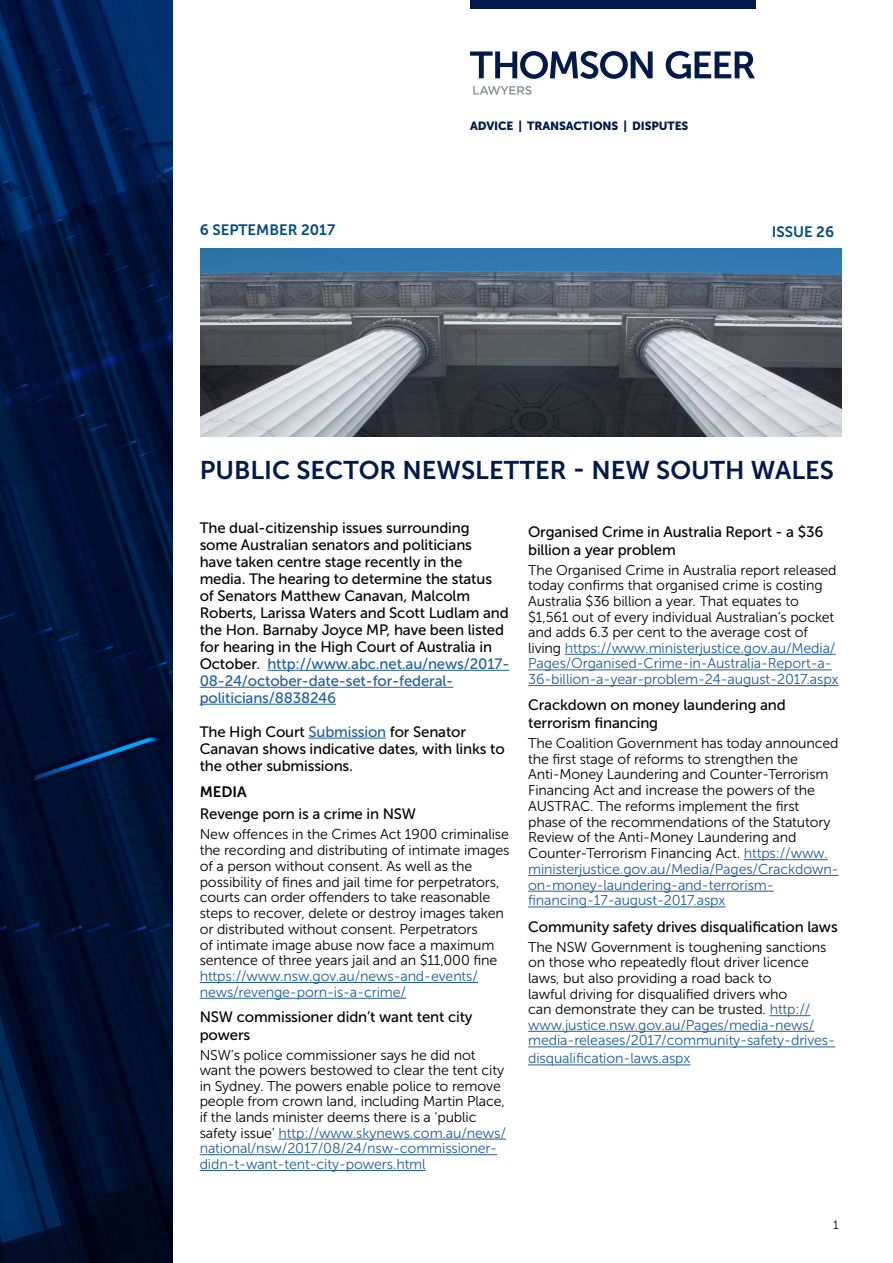
<style>
.page{position:relative;width:893px;height:1263px;background:#fff}
.page>*{position:absolute;margin:0;border:0;box-sizing:border-box;transform-origin:0 0}
.t1{font:25.5px "Museo Sans 700";color:#001a4b}
.t2{font:15px/17px "Museo Sans 500";letter-spacing:-.01em;color:#000}
.t3{font:15px "Museo Sans 700";color:#004c88}
.t4{font:15px "Museo Sans 700";color:#000}
.t5{font:14.25px/15.6px "Museo Sans 300";letter-spacing:-.01em;color:#000}
.t6{font:14.25px/15.8px "Museo Sans 300";letter-spacing:-.01em;color:#215e9e}
.t7{font:12px "Museo Sans 300";color:#000}
.t8{font:11.85px "Museo Sans 900";letter-spacing:-.01em;color:#001a4b}
.s1{color:#215e9e}
</style>
<div class="page">
<img style="left:0;top:0;width:173px;height:1263px">
<img style="left:200px;top:249px;width:642px;height:188px">
<svg style="left:470px;top:51px;width:285px;height:28px"></svg>
<svg style="left:473px;top:86px;width:59px;height:9px"></svg>
<div style="left:470px;top:0;width:286px;height:8px;background:#001a4b"></div>
<hr style="left:267px;top:670px;width:242px;height:1px;background:#215e9e">
<hr style="left:200px;top:687px;width:253px;height:1px;background:#215e9e">
<hr style="left:200px;top:704px;width:136px;height:1px;background:#215e9e">
<hr style="left:308px;top:738px;width:78px;height:1px;background:#215e9e">
<hr style="left:200px;top:982px;width:278px;height:1px;background:#215e9e">
<hr style="left:200px;top:998px;width:206px;height:1px;background:#215e9e">
<hr style="left:278px;top:1139px;width:228px;height:1px;background:#215e9e">
<hr style="left:200px;top:1154px;width:297px;height:1px;background:#215e9e">
<hr style="left:200px;top:1170px;width:226px;height:1px;background:#215e9e">
<hr style="left:565px;top:654px;width:270px;height:1px;background:#215e9e">
<hr style="left:528px;top:669px;width:304px;height:1px;background:#215e9e">
<hr style="left:528px;top:685px;width:310px;height:1px;background:#215e9e">
<hr style="left:744px;top:859px;width:84px;height:1px;background:#215e9e">
<hr style="left:528px;top:875px;width:311px;height:1px;background:#215e9e">
<hr style="left:528px;top:891px;width:246px;height:1px;background:#215e9e">
<hr style="left:528px;top:906px;width:197px;height:1px;background:#215e9e">
<hr style="left:770px;top:1015px;width:40px;height:1px;background:#215e9e">
<hr style="left:528px;top:1031px;width:286px;height:1px;background:#215e9e">
<hr style="left:528px;top:1046px;width:307px;height:1px;background:#215e9e">
<hr style="left:528px;top:1064px;width:162px;height:1px;background:#215e9e">
<p class="t8" style="left:470px;top:119px;width:220px">ADVICE | TRANSACTIONS | DISPUTES</p>
<p class="t3" style="left:200px;top:222px;width:137px">6 SEPTEMBER 2017</p>
<p class="t3" style="left:772px;top:223px;width:64px">ISSUE 26</p>
<h1 class="t1" style="left:200px;top:456px;width:636px">PUBLIC SECTOR NEWSLETTER - NEW SOUTH WALES</h1>
<p class="t2" style="left:200px;top:520px;width:311px">The dual-citizenship issues surrounding some Australian senators and politicians<br>have taken centre stage recently in the media. The hearing to determine the status of Senators Matthew Canavan, Malcolm Roberts, Larissa Waters and Scott Ludlam and the Hon. Barnaby Joyce MP, have been listed for hearing in the High Court of Australia in October. <span class="s1">http://www.abc.net.au/news/2017- 08-24/october-date-set-for-federal&shy;politicians/8838246</span></p>
<p class="t2" style="left:200px;top:723px;width:306px">The High Court <span class="s1">Submission</span> for Senator<br>Canavan shows indicative dates, with links to the other submissions.</p>
<p class="t4" style="left:200px;top:783px;width:49px">MEDIA</p>
<p class="t2" style="left:200px;top:806px;width:218px">Revenge porn is a crime in NSW</p>
<p class="t5" style="left:200px;top:827px;width:311px">New offences in the Crimes Act 1900 criminalise the recording and distributing of intimate images of a person without consent. As well as the possibility of fines and jail time for perpetrators, courts can order offenders to take reasonable steps to recover, delete or destroy images taken or distributed without consent. Perpetrators<br>of intimate image abuse now face a maximum sentence of three years jail and an $11,000 fine</p>
<p class="t6" style="left:200px;top:968px;width:280px">https://www.nsw.gov.au/news-and-events/ news/revenge-porn-is-a-crime/</p>
<p class="t2" style="left:200px;top:1008px;width:274px;line-height:18px">NSW commissioner didn’t want tent city powers</p>
<p class="t5" style="left:200px;top:1047px;width:308px">NSW’s police commissioner says he did not want the powers bestowed to clear the tent city in Sydney. The powers enable police to remove people from crown land, including Martin Place, if the lands minister deems there is a ‘public safety issue’ <span class="s1">http://www.skynews.com.au/news/ national/nsw/2017/08/24/nsw-commissioner&shy;didn-t-want-tent-city-powers.html</span></p>
<p class="t2" style="left:528px;top:523px;width:297px;line-height:18px">Organised Crime in Australia Report - a $36 billion a year problem</p>
<p class="t5" style="left:528px;top:562px;width:312px">The Organised Crime in Australia report released today confirms that organised crime is costing Australia $36 billion a year. That equates to $1,561 out of every individual Australian’s pocket and adds 6.3 per cent to the average cost of living <span class="s1">https://www.ministerjustice.gov.au/Media/ Pages/Organised-Crime-in-Australia-Report-a-36-billion-a-year-problem-24-august-2017.aspx</span></p>
<p class="t2" style="left:528px;top:696px;width:259px;line-height:18px">Crackdown on money laundering and terrorism financing</p>
<p class="t5" style="left:528px;top:735px;width:312px">The Coalition Government has today announced the first stage of reforms to strengthen the Anti-Money Laundering and Counter-Terrorism Financing Act and increase the powers of the AUSTRAC. The reforms implement the first phase of the recommendations of the Statutory Review of the Anti-Money Laundering and Counter-Terrorism Financing Act. <span class="s1">https://www. ministerjustice.gov.au/Media/Pages/Crackdown&shy;on-money-laundering-and-terrorism&shy;financing-17-august-2017.aspx</span></p>
<p class="t2" style="left:528px;top:918px;width:311px">Community safety drives disqualification laws</p>
<p class="t5" style="left:528px;top:939px;width:308px">The NSW Government is toughening sanctions on those who repeatedly flout driver licence laws, but also providing a road back to<br>lawful driving for disqualified drivers who<br>can demonstrate they can be trusted. <span class="s1">http:// www.justice.nsw.gov.au/Pages/media-news/ media-releases/2017/community-safety-drives-</span></p>
<p class="t6" style="left:528px;top:1051px;width:164px">disqualification-laws.aspx</p>
<p class="t7" style="left:833px;top:1219px;width:7px">1</p>
</div>
